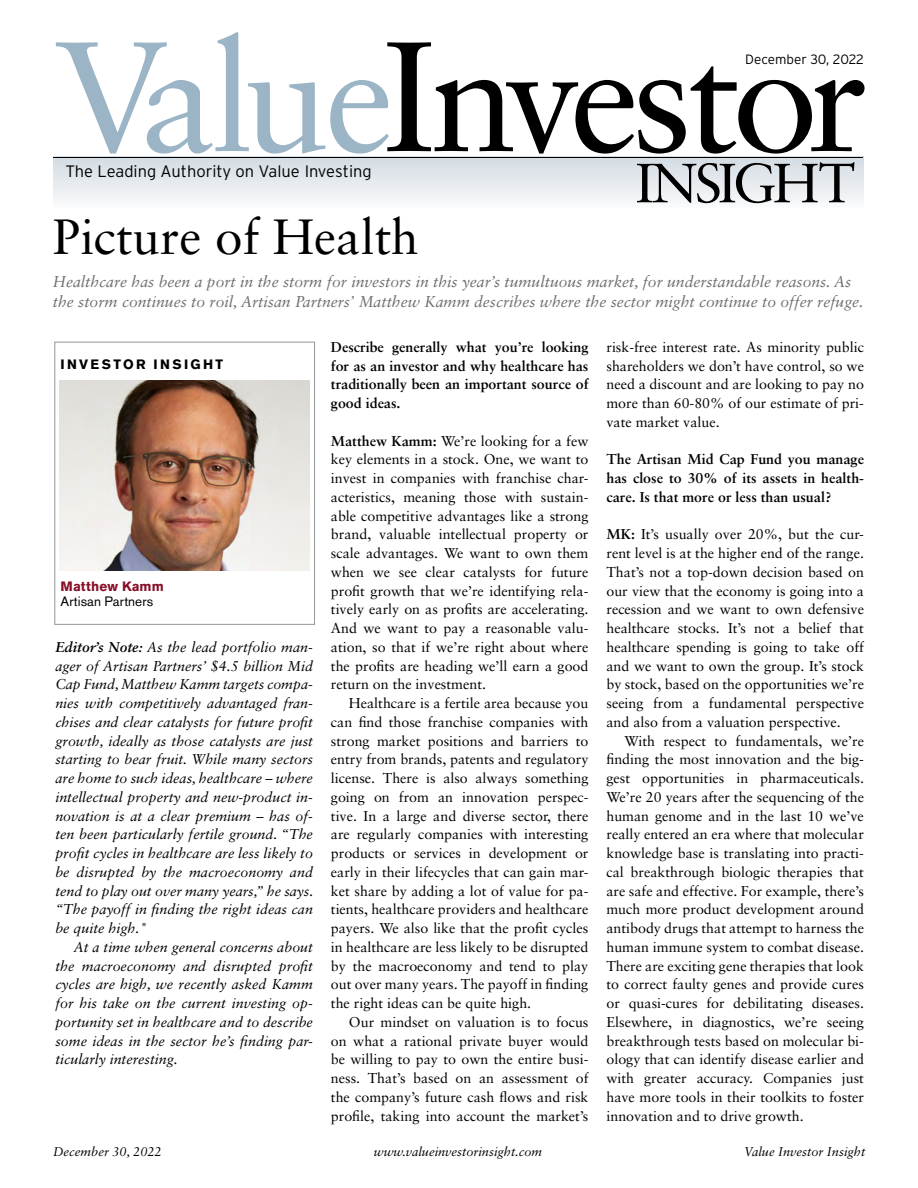
<style>
.page{position:relative;width:918px;height:1188px;background:#fff}
.page>*{position:absolute;margin:0;border:0;box-sizing:border-box;transform-origin:0 0}
.t1{font:156px "Sabon";letter-spacing:-.06em;color:#000}
.t2{font:55.2px "Sabon";letter-spacing:-.05em;color:#000}
.First_Page_Interview{font:49.5px "Sabon LT Std";color:#000}
.t3{font:300 16.5px "Interstate";color:#000}
.Article_Summary{font:italic 15.75px/19.5px "Sabon LT Std";color:#6d6e71}
.Body_Copy_REAL{font:14.25px/18.8px "Sabon";color:#000;text-align:justify}
.Interview_Answer_1st{font:14.25px/18.8px "Sabon";color:#000;text-align:justify}
.Body_Copy{font:italic 14.25px/18.8px "Sabon LT Std";color:#000;text-align:justify}
.Interview_Question{font:700 14.25px/18.8px "Sabon";color:#000;text-align:justify}
.insight_box_title{font:700 13.5px "Akzidenz Grotesk BQ";letter-spacing:.175em;color:#000}
.Company_Name{font:13.5px "Akzidenz Grotesk BQ";letter-spacing:.005em;color:#000}
.t4{font:300 13.5px "Interstate";color:#000}
.Name{font:700 13.5px "Akzidenz Grotesk BQ";letter-spacing:.01em;color:#860e25}
.t5{font:italic 12.75px "Sabon LT Std";color:#000}
.s1{color:#9bb5c6}
.s2{font-weight:700}
</style>
<div class="page">
<div style="left:54px;top:342px;width:261px;height:283px;border:1px solid #939598"></div>
<img style="left:60px;top:380px;width:250px;height:191px">
<div style="left:53px;top:157px;width:810px;height:52px;background:linear-gradient(to bottom,#d3dbe3,#fafbfb)"></div>
<hr style="left:53px;top:157px;width:810px;height:1px;background:#000">
<p class="t1" style="left:55px;top:4px;width:815px"><span class="s1">Value</span>Investor</p>
<p class="t2" style="left:636px;top:150px;width:221px">INSIGHT</p>
<p class="t4" style="left:745px;top:52px;width:120px">December 30, 2022</p>
<p class="t3" style="left:65px;top:162px;width:308px">The Leading Authority on Value Investing</p>
<p class="First_Page_Interview" style="left:53px;top:207px;width:367px">Picture of Health</p>
<p class="Article_Summary" style="left:53px;top:272px;width:812px">Healthcare has been a port in the storm for investors in this year’s tumultuous market, for understandable reasons. As the storm continues to roil, Artisan Partners’ Matthew Kamm describes where the sector might continue to offer refuge.</p>
<p class="insight_box_title" style="left:61px;top:357px;width:164px">INVESTOR INSIGHT</p>
<p class="Name" style="left:61px;top:578px;width:105px">Matthew Kamm</p>
<p class="Company_Name" style="left:61px;top:593px;width:94px">Artisan Partners</p>
<p class="Body_Copy" style="left:55px;top:637px;width:260px"><span class="s2">Editor’s Note:</span> As the lead portfolio man&shy;ager of Artisan Partners’ $4.5 billion Mid Cap Fund, Matthew Kamm targets compa&shy;nies with competitively advantaged fran&shy;chises and clear catalysts for future profit growth, ideally as those catalysts are just starting to bear fruit. While many sectors are home to such ideas, healthcare – where intellectual property and new-product in&shy;novation is at a clear premium – has of&shy;ten been particularly fertile ground. “The profit cycles in healthcare are less likely to be disrupted by the macroeconomy and tend to play out over many years,” he says. “The payoff in finding the right ideas can be quite high."</p>
<p class="Body_Copy" style="left:55px;top:937px;width:259px;text-indent:18px">At a time when general concerns about the macroeconomy and disrupted profit cycles are high, we recently asked Kamm for his take on the current investing op&shy;portunity set in healthcare and to describe some ideas in the sector he’s finding par&shy;ticularly interesting.</p>
<p class="Interview_Question" style="left:331px;top:337px;width:259px">Describe generally what you’re looking for as an investor and why healthcare has traditionally been an important source of good ideas.</p>
<p class="Interview_Answer_1st" style="left:331px;top:431px;width:259px"><span class="s2">Matthew Kamm:</span> We’re looking for a few key elements in a stock. One, we want to invest in companies with franchise char&shy;acteristics, meaning those with sustain&shy;able competitive advantages like a strong brand, valuable intellectual property or scale advantages. We want to own them when we see clear catalysts for future profit growth that we’re identifying rela&shy;tively early on as profits are accelerating.<br>And we want to pay a reasonable valu&shy;ation, so that if we’re right about where the profits are heading we’ll earn a good return on the investment.</p>
<p class="Body_Copy_REAL" style="left:331px;top:694px;width:259px;text-indent:18px">Healthcare is a fertile area because you can find those franchise companies with strong market positions and barriers to entry from brands, patents and regulatory license. There is also always something going on from an innovation perspec&shy;tive. In a large and diverse sector, there are regularly companies with interesting products or services in development or early in their lifecycles that can gain mar&shy;ket share by adding a lot of value for pa&shy;tients, healthcare providers and healthcare payers. We also like that the profit cycles in healthcare are less likely to be disrupted by the macroeconomy and tend to play out over many years. The payoff in finding the right ideas can be quite high.</p>
<p class="Body_Copy_REAL" style="left:331px;top:1012px;width:259px;text-indent:18px">Our mindset on valuation is to focus on what a rational private buyer would be willing to pay to own the entire busi&shy;ness. That’s based on an assessment of the company’s future cash flows and risk profile, taking into account the market’s</p>
<p class="Body_Copy_REAL" style="left:606px;top:337px;width:259px">risk-free interest rate. As minority public shareholders we don’t have control, so we need a discount and are looking to pay no more than 60-80% of our estimate of pri&shy;vate market value.</p>
<p class="Interview_Question" style="left:606px;top:450px;width:259px">The Artisan Mid Cap Fund you manage has close to 30% of its assets in health&shy;care. Is that more or less than usual?</p>
<p class="Interview_Answer_1st" style="left:606px;top:525px;width:259px"><span class="s2">MK:</span> It’s usually over 20%, but the cur&shy;rent level is at the higher end of the range.<br>That’s not a top-down decision based on our view that the economy is going into a recession and we want to own defensive healthcare stocks. It’s not a belief that healthcare spending is going to take off and we want to own the group. It’s stock by stock, based on the opportunities we’re seeing from a fundamental perspective and also from a valuation perspective.</p>
<p class="Body_Copy_REAL" style="left:606px;top:731px;width:259px;text-indent:18px">With respect to fundamentals, we’re finding the most innovation and the big&shy;gest opportunities in pharmaceuticals.<br>We’re 20 years after the sequencing of the human genome and in the last 10 we’ve really entered an era where that molecular knowledge base is translating into practi&shy;cal breakthrough biologic therapies that are safe and effective. For example, there’s much more product development around antibody drugs that attempt to harness the human immune system to combat disease.<br>There are exciting gene therapies that look to correct faulty genes and provide cures or quasi-cures for debilitating diseases.<br>Elsewhere, in diagnostics, we’re seeing breakthrough tests based on molecular bi&shy;ology that can identify disease earlier and with greater accuracy. Companies just have more tools in their toolkits to foster innovation and to drive growth.</p>
<p class="t5" style="left:53px;top:1144px;width:110px">December 30, 2022</p>
<p class="t5" style="left:374px;top:1144px;width:170px">www.valueinvestorinsight.com</p>
<p class="t5" style="left:744px;top:1144px;width:123px">Value Investor Insight</p>
</div>
